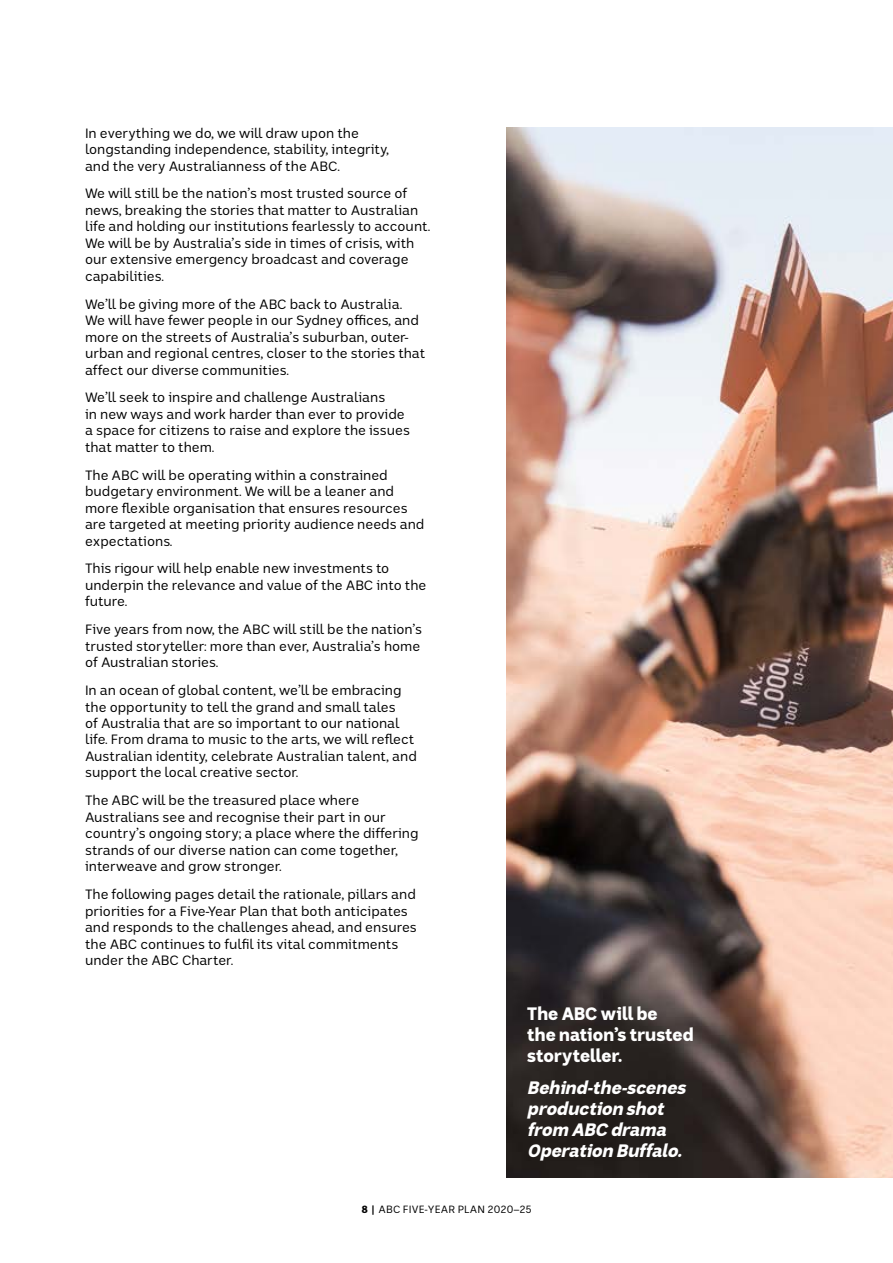
<style>
.page{position:relative;width:893px;height:1263px;background:#fff}
.page>*{position:absolute;margin:0;border:0;box-sizing:border-box;transform-origin:0 0}
.t1{font:italic 900 18px/21px "ABC Sans";color:#fff}
.t2{font:900 18px/21px "ABC Sans";letter-spacing:.005em;color:#fff}
.t3{font:13.5px/16.5px "ABC Sans";color:#000}
.t4{font:10.5px "ABC Sans";letter-spacing:.025em;color:#000}
.s1{font-weight:900}
</style>
<div class="page">
<img style="left:506px;top:128px;width:387px;height:1050px">
<p class="t3" style="left:85px;top:125px;width:306px">In everything we do, we will draw upon the longstanding independence, stability, integrity, and the very Australianness of the ABC.</p>
<p class="t3" style="left:85px;top:185px;width:347px">We will still be the nation’s most trusted source of news, breaking the stories that matter to Australian life and holding our institutions fearlessly to account.<br>We will be by Australia’s side in times of crisis, with our extensive emergency broadcast and coverage capabilities.</p>
<p class="t3" style="left:85px;top:296px;width:342px">We’ll be giving more of the ABC back to Australia.<br>We will have fewer people in our Sydney offices, and more on the streets of Australia’s suburban, outer&shy;urban and regional centres, closer to the stories that affect our diverse communities.</p>
<p class="t3" style="left:85px;top:389px;width:326px">We’ll seek to inspire and challenge Australians<br>in new ways and work harder than ever to provide a space for citizens to raise and explore the issues that matter to them.</p>
<p class="t3" style="left:85px;top:467px;width:341px">The ABC will be operating within a constrained budgetary environment. We will be a leaner and more flexible organisation that ensures resources are targeted at meeting priority audience needs and expectations.</p>
<p class="t3" style="left:85px;top:560px;width:343px">This rigour will help enable new investments to underpin the relevance and value of the ABC into the future.</p>
<p class="t3" style="left:85px;top:621px;width:339px">Five years from now, the ABC will still be the nation’s trusted storyteller: more than ever, Australia’s home of Australian stories.</p>
<p class="t3" style="left:85px;top:682px;width:333px">In an ocean of global content, we’ll be embracing the opportunity to tell the grand and small tales<br>of Australia that are so important to our national life. From drama to music to the arts, we will reflect Australian identity, celebrate Australian talent, and support the local creative sector.</p>
<p class="t3" style="left:85px;top:792px;width:335px">The ABC will be the treasured place where Australians see and recognise their part in our country’s ongoing story; a place where the differing strands of our diverse nation can come together, interweave and grow stronger.</p>
<p class="t3" style="left:85px;top:886px;width:333px">The following pages detail the rationale, pillars and priorities for a Five-Year Plan that both anticipates and responds to the challenges ahead, and ensures the ABC continues to fulfil its vital commitments under the ABC Charter.</p>
<p class="t2" style="left:527px;top:1002px;width:168px">The ABC will be<br>the nation’s trusted storyteller.</p>
<p class="t1" style="left:527px;top:1077px;width:164px">Behind-the-scenes production shot from ABC drama<br>Operation Buffalo.</p>
<p class="t4" style="left:361px;top:1203px;width:172px"><span class="s1">8 |</span> ABC FIVE-YEAR PLAN 2020–25</p>
</div>
